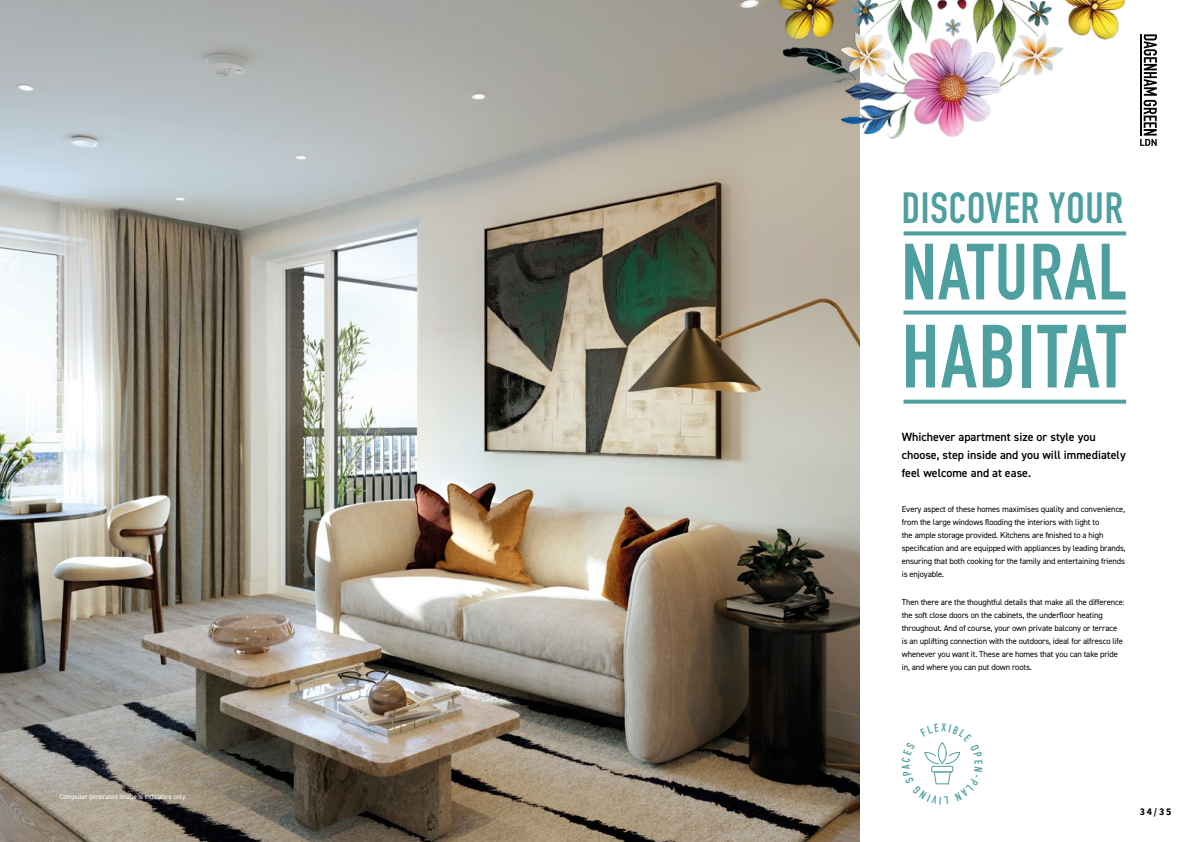
<style>
.page{position:relative;width:1191px;height:842px;background:#fff}
.page>*{position:absolute;margin:0;border:0;box-sizing:border-box;transform-origin:0 0}
.t1{font:700 88px "DIN Condensed";letter-spacing:.02em;color:#4e9f9f}
.t2{font:700 78.2px "DIN Condensed";letter-spacing:.02em;color:#4e9f9f}
.t3{font:700 43px "DIN Condensed";letter-spacing:.02em;color:#4e9f9f}
.t4{font:600 12px/18px "DIN2014";color:#000}
.t5{font:700 10px "Source Sans 3";color:#000}
.t6{font:8.5px/13px "DIN2014";letter-spacing:-.015em;color:#000}
.t7{font:7px "DIN2014";letter-spacing:-.015em;color:#fff}
</style>
<div class="page">
<img style="left:0;top:0;width:859px;height:842px">
<svg style="left:903px;top:231px;width:223px;height:4px"></svg>
<svg style="left:903px;top:310px;width:223px;height:4px"></svg>
<svg style="left:903px;top:400px;width:223px;height:4px"></svg>
<img style="left:774px;top:0;width:351px;height:140px">
<svg style="left:1140px;top:34px;width:17px;height:112px"></svg>
<hr style="left:1140px;top:34px;width:1px;height:66px;background:#000">
<hr style="left:1140px;top:99px;width:1px;height:37px;background:#000">
<svg style="left:924px;top:742px;width:36px;height:43px"></svg>
<p class="t7" style="left:60px;top:793px;width:129px">Computer generated image is indicative only.</p>
<h3 class="t3" style="left:901px;top:179px;width:223px">DISCOVER YOUR</h3>
<h2 class="t2" style="left:901px;top:219px;width:227px">NATURAL</h2>
<h1 class="t1" style="left:901px;top:297px;width:225px">HABITAT</h1>
<h3 class="t4" style="left:901px;top:428px;width:225px">Whichever apartment size or style you choose, step inside and you will immediately feel welcome and at ease.</h3>
<p class="t6" style="left:901px;top:503px;width:225px">Every aspect of these homes maximises quality and convenience, from the large windows flooding the interiors with light to<br>the ample storage provided. Kitchens are finished to a high specification and are equipped with appliances by leading brands, ensuring that both cooking for the family and entertaining friends is enjoyable.</p>
<p class="t6" style="left:901px;top:595px;width:224px">Then there are the thoughtful details that make all the difference: the soft close doors on the cabinets, the underfloor heating throughout. And of course, your own private balcony or terrace is an uplifting connection with the outdoors, ideal for alfresco life whenever you want it. These are homes that you can take pride in, and where you can put down roots.</p>
<p class="t5" style="left:1139px;top:805px;width:33px">34/35</p>
</div>
